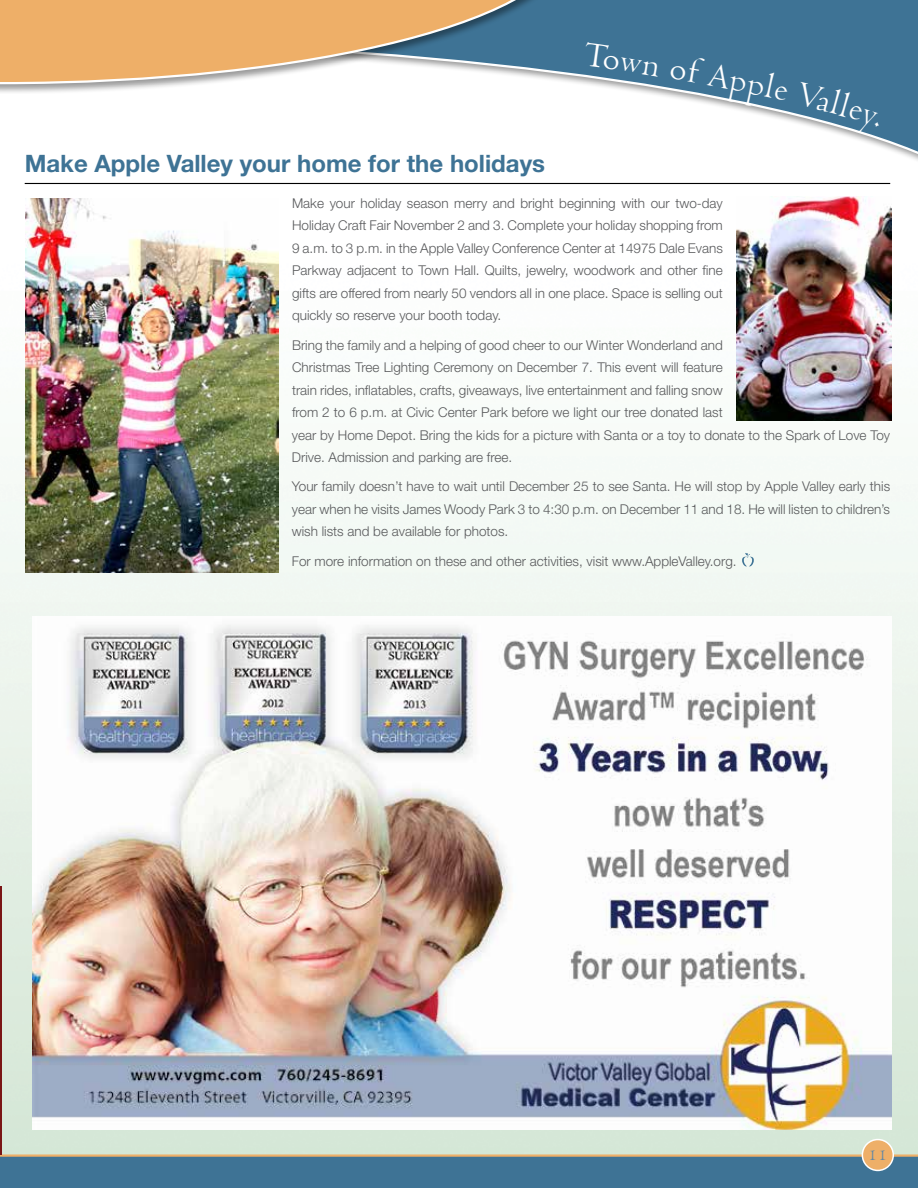
<style>
.page{position:relative;width:918px;height:1188px;background:#fff}
.page>*{position:absolute;margin:0;border:0;box-sizing:border-box;transform-origin:0 0}
.t1{font:700 24px "Helvetica Neue";color:#3e7395}
.t2{font:19.5px "Venetian 301 BT";color:#5f87a6}
.t3{font:300 13.5px/22.5px "Helvetica Neue";color:#58595b;text-align:justify}
</style>
<div class="page">
<img style="left:0;top:182px;width:918px;height:972px">
<div style="left:0;top:1156px;width:918px;height:32px;background:#3e7395"></div>
<hr style="left:0;top:1154px;width:918px;height:3px;background:#eeaf68">
<div style="left:862px;top:1140px;width:31px;height:30px;background:#eeaf68;border-radius:50%"></div>
<div style="left:862px;top:1139px;width:32px;height:32px;border:2px solid #fff;border-radius:50%"></div>
<img style="left:33px;top:617px;width:858px;height:513px">
<hr style="left:0;top:886px;width:2px;height:268px;background:#7a1515">
<hr style="left:25px;top:183px;width:865px;height:1px;background:#000">
<svg style="left:742px;top:553px;width:12px;height:13px"></svg>
<img style="left:26px;top:198px;width:253px;height:374px">
<img style="left:736px;top:196px;width:156px;height:225px">
<svg style="left:579px;top:0;width:339px;height:160px"></svg>
<div style="left:0;top:0;width:579px;height:94px;background:#000;opacity:.4"></div>
<svg style="left:0;top:0;width:569px;height:84px;background:#ceaf88"></svg>
<div style="left:583px;top:42px;width:77px;height:34px;background:#3e7395"></div>
<svg style="left:670px;top:57px;width:118px;height:50px;background:#5985a2"></svg>
<svg style="left:795px;top:82px;width:85px;height:54px;background:#618ba6"></svg>
<h1 class="t1" style="left:25px;top:149px;width:522px">make apple Valley your home for the holidays</h1>
<p class="t3" style="left:292px;top:191px;width:432px">Make your holiday season merry and bright beginning with our two-day Holiday Craft Fair November 2 and 3. Complete your holiday shopping from 9 a.m. to 3 p.m. in the Apple Valley Conference Center at 14975 Dale Evans Parkway adjacent to Town Hall. Quilts, jewelry, woodwork and other fine gifts are offered from nearly 50 vendors all in one place. Space is selling out quickly so reserve your booth today.</p>
<p class="t3" style="left:292px;top:333px;width:600px;text-align:left">Bring the family and a helping of good cheer to our Winter Wonderland and<br>Christmas Tree Lighting Ceremony on December 7. This event will feature<br>train rides, inflatables, crafts, giveaways, live entertainment and falling snow<br>from 2 to 6 p.m. at Civic Center Park before we light our tree donated last<br>year by Home Depot. Bring the kids for a picture with Santa or a toy to donate to the Spark of Love Toy Drive. Admission and parking are free.</p>
<p class="t3" style="left:292px;top:475px;width:600px">Your family doesn’t have to wait until December 25 to see Santa. He will stop by Apple Valley early this year when he visits James Woody Park 3 to 4:30 p.m. on December 11 and 18. He will listen to children’s wish lists and be available for photos.</p>
<p class="t3" style="left:292px;top:549px;width:446px">For more information on these and other activities, visit www.AppleValley.org.</p>
<h2 class="t2" style="left:868px;top:1143px;width:21px">11</h2>
</div>
